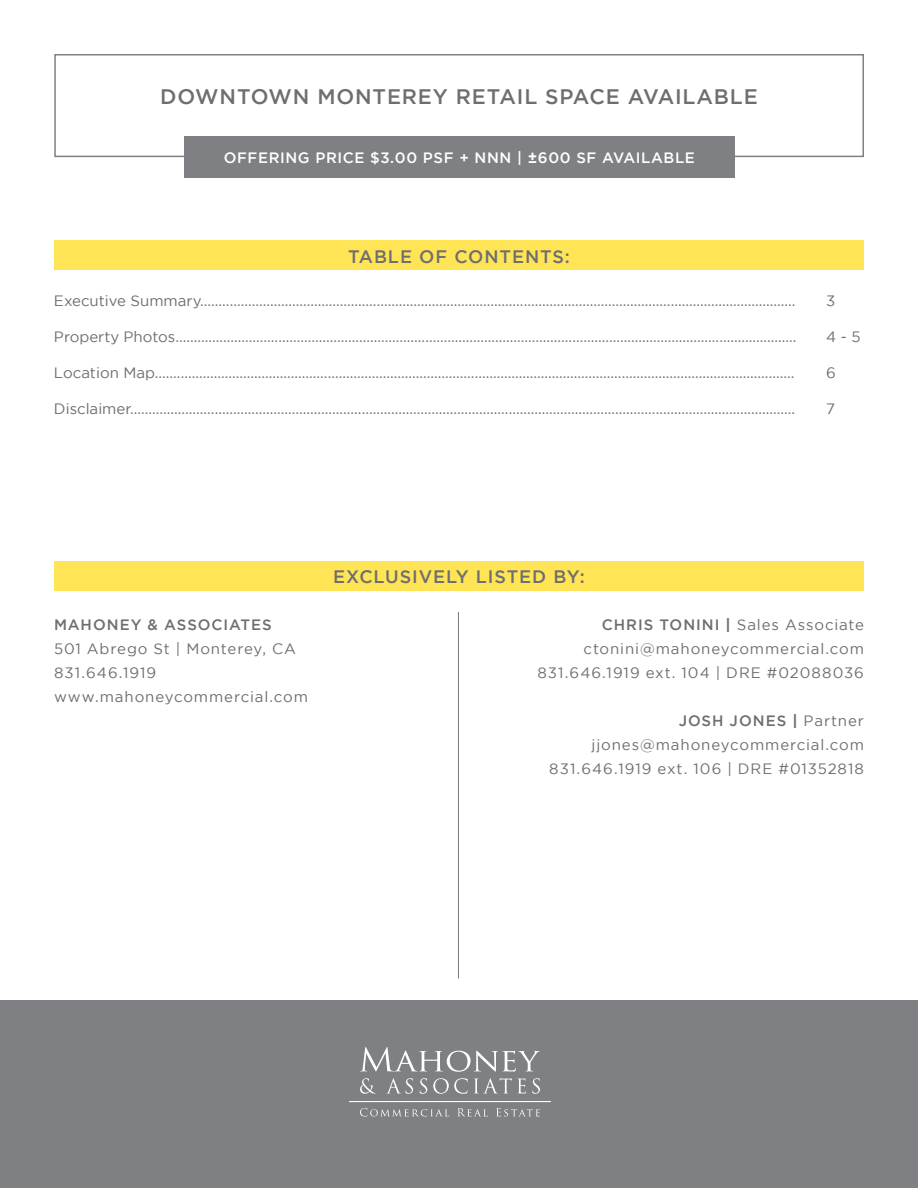
<style>
.page{position:relative;width:918px;height:1188px;background:#fff}
.page>*{position:absolute;margin:0;border:0;box-sizing:border-box;transform-origin:0 0}
.t1{font:500 21px "Gotham";letter-spacing:.04em;color:#6d6e71}
.t2{font:500 18px "Gotham";letter-spacing:.05em;color:#6d6e71}
.t3{font:15px "Gotham";color:#6d6e71}
.t4{font:15px/24px "Gotham";letter-spacing:.055em;color:#6d6e71;text-align:right}
.t5{font:500 15px "Gotham";letter-spacing:.04em;color:#fff}
.t6{font:500 15px "Gotham";letter-spacing:.06em;color:#6d6e71}
.s1{font-weight:700}
.s2{font-weight:500}
</style>
<div class="page">
<div style="left:0;top:1000px;width:918px;height:188px;background:#7e8083"></div>
<div style="left:54px;top:54px;width:810px;height:103px;border:2px solid #7e8083"></div>
<svg style="left:349px;top:1101px;width:202px;height:1px"></svg>
<svg style="left:496px;top:1108px;width:44px;height:9px"></svg>
<svg style="left:458px;top:1108px;width:30px;height:8px"></svg>
<svg style="left:360px;top:1108px;width:89px;height:9px"></svg>
<svg style="left:386px;top:1078px;width:154px;height:16px"></svg>
<svg style="left:360px;top:1078px;width:16px;height:16px"></svg>
<svg style="left:360px;top:1047px;width:180px;height:25px"></svg>
<div style="left:54px;top:241px;width:810px;height:29px;background:#ffe455"></div>
<div style="left:54px;top:561px;width:810px;height:30px;background:#ffe455"></div>
<hr style="left:458px;top:612px;width:1px;height:366px;background:#7e8083">
<div style="left:184px;top:137px;width:550px;height:41px;background:#7e8083"></div>
<h1 class="t1" style="left:160px;top:84px;width:599px">DOWNTOWN MONTEREY RETAIL SPACE AVAILABLE</h1>
<p class="t5" style="left:224px;top:149px;width:473px">OFFERING PRICE $3.00 PSF + NNN | <span class="s1">±</span>600 SF AVAILABLE</p>
<p class="t2" style="left:348px;top:246px;width:223px">TABLE OF CONTENTS:</p>
<p class="t3" style="left:54px;top:292px;width:743px">Executive Summary..................................................................................................................................................................</p>
<p class="t3" style="left:54px;top:328px;width:744px">Property Photos.........................................................................................................................................................................</p>
<p class="t3" style="left:54px;top:364px;width:742px">Location Map..............................................................................................................................................................................</p>
<p class="t3" style="left:54px;top:400px;width:743px">Disclaimer.....................................................................................................................................................................................</p>
<p class="t4" style="left:826px;top:288px;width:11px">3</p>
<p class="t4" style="left:826px;top:324px;width:36px">4 - 5</p>
<p class="t4" style="left:826px;top:360px;width:11px">6</p>
<p class="t4" style="left:826px;top:396px;width:10px">7</p>
<p class="t6" style="left:54px;top:617px;width:219px">MAHONEY &amp; ASSOCIATES</p>
<p class="t4" style="left:54px;top:637px;width:255px;text-align:left">501 Abrego St | Monterey, CA<br>831.646.1919 www.mahoneycommercial.com</p>
<p class="t2" style="left:333px;top:567px;width:253px">EXCLUSIVELY LISTED BY:</p>
<p class="t4" style="left:537px;top:613px;width:328px"><span class="s2">CHRIS TONINI</span> <span class="s1">|</span> Sales Associate ctonini@mahoneycommercial.com<br>831.646.1919 ext. 104 | DRE #02088036</p>
<p class="t4" style="left:549px;top:709px;width:316px"><span class="s2">JOSH JONES</span> <span class="s1">|</span> Partner jjones@mahoneycommercial.com<br>831.646.1919 ext. 106 | DRE #01352818</p>
</div>
